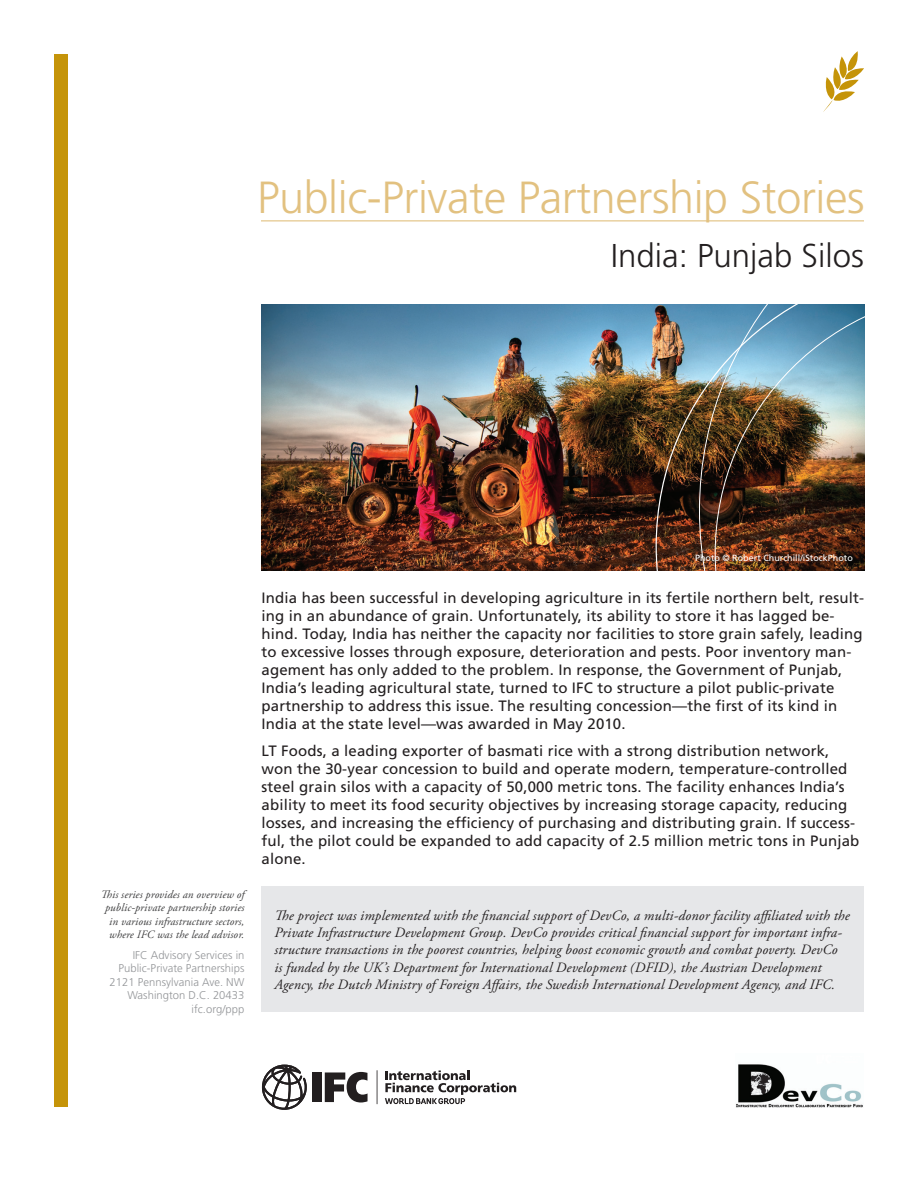
<style>
.page{position:relative;width:918px;height:1188px;background:#fff}
.page>*{position:absolute;margin:0;border:0;box-sizing:border-box;transform-origin:0 0}
.t1{font:300 45px "Frutiger LT Std";letter-spacing:-.01em;color:#e2c180}
.Project_Title{font:300 33px "Frutiger LT Std";color:#231f20}
.Cover_Paragraph{font:15px/18px "Frutiger LT Std";letter-spacing:.01em;color:#231f20}
.t2{font:italic 14.25px/17.2px "Adobe Garamond Pro";letter-spacing:.01em;color:#231f20}
.Box_Subhead{font:italic 11.25px/13.5px "Adobe Garamond Pro";letter-spacing:.01em;color:#3e3e3f;text-align:right}
.Box_Subhead-2{font:300 11.25px/13.5px "Frutiger LT Std";letter-spacing:.005em;color:#939598;text-align:right}
.Cover_Paragraph-2{font:9px "Frutiger LT Std";color:#fff}
</style>
<div class="page">
<img style="left:262px;top:304px;width:394px;height:266px">
<img style="left:656px;top:304px;width:43px;height:267px">
<img style="left:699px;top:304px;width:166px;height:267px">
<div style="left:54px;top:54px;width:14px;height:1053px;background:#c59409"></div>
<hr style="left:261px;top:220px;width:603px;height:1px;background:#e2c180">
<svg style="left:823px;top:51px;width:41px;height:61px"></svg>
<div style="left:261px;top:887px;width:603px;height:125px;background:#e6e7e9"></div>
<div style="left:312px;top:1073px;width:10px;height:29px;background:#231f20"></div>
<svg style="left:325px;top:1072px;width:43px;height:31px"></svg>
<svg style="left:385px;top:1070px;width:131px;height:34px"></svg>
<hr style="left:377px;top:1070px;width:1px;height:34px;background:#231f20">
<svg style="left:262px;top:1065px;width:45px;height:45px"></svg>
<img style="left:736px;top:1064px;width:127px;height:44px">
<p class="t1" style="left:257px;top:172px;width:609px">Public-Private Partnership Stories</p>
<p class="Project_Title" style="left:611px;top:237px;width:255px">India: Punjab Silos</p>
<p class="Box_Subhead" style="left:101px;top:888px;width:145px">This series provides an overview of public-private partnership stories in various infrastructure sectors, where IFC was the lead advisor.</p>
<p class="Box_Subhead-2" style="left:110px;top:948px;width:136px">IFC Advisory Services in<br>Public-Private Partnerships<br>2121 Pennsylvania Ave. NW<br>Washington D.C. 20433 ifc.org/ppp</p>
<p class="Cover_Paragraph-2" style="left:695px;top:552px;width:159px">Photo © Robert Churchill/iStockPhoto</p>
<p class="Cover_Paragraph" style="left:262px;top:589px;width:604px">India has been successful in developing agriculture in its fertile northern belt, result&shy;ing in an abundance of grain. Unfortunately, its ability to store it has lagged be&shy;hind. Today, India has neither the capacity nor facilities to store grain safely, leading to excessive losses through exposure, deterioration and pests. Poor inventory man&shy;agement has only added to the problem. In response, the Government of Punjab, India’s leading agricultural state, turned to IFC to structure a pilot public-private partnership to address this issue. The resulting concession—the first of its kind in India at the state level—was awarded in May 2010.</p>
<p class="Cover_Paragraph" style="left:262px;top:742px;width:599px">LT Foods, a leading exporter of basmati rice with a strong distribution network, won the 30-year concession to build and operate modern, temperature-controlled steel grain silos with a capacity of 50,000 metric tons. The facility enhances India’s ability to meet its food security objectives by increasing storage capacity, reducing losses, and increasing the efficiency of purchasing and distributing grain. If success&shy;ful, the pilot could be expanded to add capacity of 2.5 million metric tons in Punjab alone.</p>
<p class="t2" style="left:274px;top:907px;width:577px">The project was implemented with the financial support of DevCo, a multi-donor facility affiliated with the Private Infrastructure Development Group. DevCo provides critical financial support for important infra&shy;structure transactions in the poorest countries, helping boost economic growth and combat poverty. DevCo<br>is funded by the UK’s Department for International Development (DFID), the Austrian Development Agency, the Dutch Ministry of Foreign Affairs, the Swedish International Development Agency, and IFC.</p>
</div>
